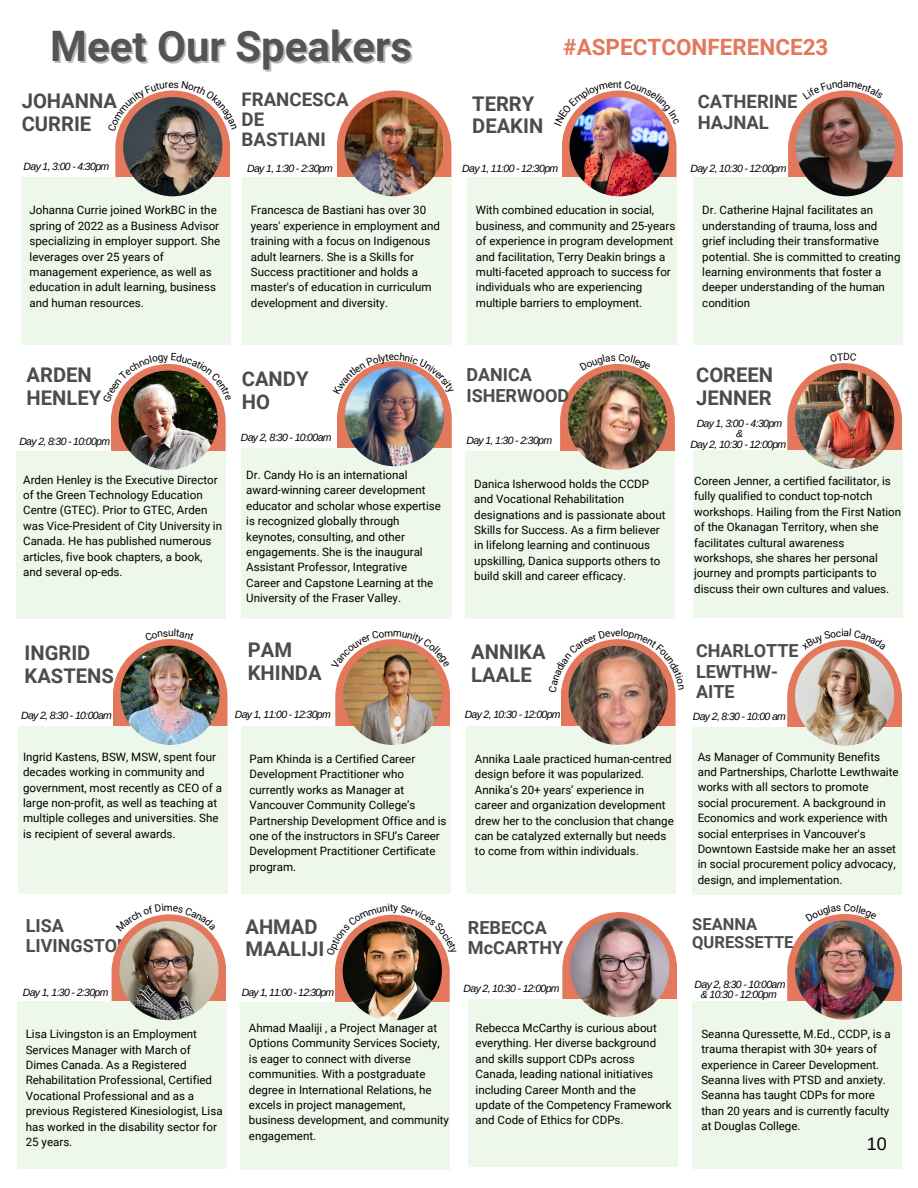
<style>
.page{position:relative;width:918px;height:1188px;background:#fff}
.page>*{position:absolute;margin:0;border:0;box-sizing:border-box;transform-origin:0 0}
.t1{font:700 42px "Roboto";color:#545454}
.t2{font:700 22.5px "Roboto";color:#e3785c}
.t3{font:700 20.25px/22.8px "Roboto";color:#4c4c4d}
.t4{font:700 18.75px/20.2px "Roboto";color:#4c4c4d}
.t5{font:700 18.45px/20.7px "Roboto";color:#4c4c4d}
.t6{font:700 18px/20.2px "Roboto";color:#4c4c4d}
.t7{font:18px "Arimo";color:#000}
.t8{font:700 16.5px/18px "Roboto";color:#4c4c4d}
.t9{font:11.55px/15.5px "Roboto";color:#000}
.t10{font:italic 10.5px "Arimo";letter-spacing:-.06em;color:#000}
.t11{font:italic 10.5px "Arimo";letter-spacing:-.08em;color:#000}
.t12{font:10.05px "Roboto";color:#000}
</style>
<div class="page">
<svg style="left:337px;top:90px;width:114px;height:88px"></svg>
<div style="left:242px;top:178px;width:209px;height:167px;background:#edf7ea"></div>
<img style="left:344px;top:97px;width:100px;height:99px;border-radius:50%">
<div style="left:467px;top:178px;width:210px;height:167px;background:#edf7ea"></div>
<div style="left:694px;top:178px;width:209px;height:167px;background:#edf7ea"></div>
<div style="left:466px;top:451px;width:209px;height:168px;background:#edf7ea"></div>
<div style="left:693px;top:450px;width:209px;height:168px;background:#edf7ea"></div>
<div style="left:18px;top:726px;width:209px;height:168px;background:#edf7ea"></div>
<div style="left:16px;top:451px;width:210px;height:168px;background:#edf7ea"></div>
<div style="left:241px;top:448px;width:211px;height:171px;background:#edf7ea"></div>
<div style="left:241px;top:726px;width:209px;height:168px;background:#edf7ea"></div>
<div style="left:466px;top:726px;width:210px;height:168px;background:#edf7ea"></div>
<div style="left:17px;top:1001px;width:209px;height:168px;background:#edf7ea"></div>
<div style="left:241px;top:1002px;width:209px;height:168px;background:#edf7ea"></div>
<svg style="left:562px;top:912px;width:115px;height:87px"></svg>
<div style="left:468px;top:999px;width:209px;height:168px;background:#edf7ea"></div>
<img style="left:570px;top:918px;width:99px;height:99px;border-radius:50%">
<div style="left:693px;top:1001px;width:209px;height:168px;background:#edf7ea"></div>
<div style="left:693px;top:727px;width:209px;height:168px;background:#edf7ea"></div>
<div style="left:21px;top:178px;width:209px;height:167px;background:#edf7ea"></div>
<img style="left:554px;top:90px;width:123px;height:107px">
<svg style="left:788px;top:90px;width:115px;height:107px"></svg>
<img style="left:560px;top:364px;width:115px;height:106px">
<img style="left:787px;top:363px;width:115px;height:106px">
<img style="left:113px;top:639px;width:114px;height:106px">
<img style="left:111px;top:364px;width:115px;height:106px">
<img style="left:337px;top:361px;width:115px;height:106px">
<img style="left:335px;top:639px;width:115px;height:106px">
<svg style="left:561px;top:639px;width:115px;height:106px"></svg>
<img style="left:112px;top:914px;width:114px;height:107px">
<img style="left:335px;top:914px;width:115px;height:107px">
<img style="left:787px;top:914px;width:115px;height:106px">
<img style="left:787px;top:640px;width:115px;height:106px">
<svg style="left:108px;top:90px;width:123px;height:142px"></svg>
<p class="t1" style="left:50px;top:23px;width:363px">Meet Our Speakers</p>
<p class="t2" style="left:563px;top:34px;width:267px">#ASPECTCONFERENCE23</p>
<p class="t4" style="left:242px;top:89px;width:109px">FRANCESCA<br>DE</p>
<p class="t4" style="left:242px;top:130px;width:86px">BASTIANI</p>
<p class="t3" style="left:22px;top:90px;width:97px">JOHANNA<br>CURRIE</p>
<p class="t5" style="left:698px;top:91px;width:101px">CATHERINE<br>HAJNAL</p>
<p class="t3" style="left:472px;top:92px;width:73px">TERRY<br>DEAKIN</p>
<p class="t10" style="left:24px;top:160px;width:87px">Day 1, 3:00 - 4:30pm</p>
<p class="t9" style="left:30px;top:203px;width:192px">Johanna Currie joined WorkBC in the spring of 2022 as a Business Advisor specializing in employer support. She leverages over 25 years of management experience, as well as education in adult learning, business and human resources.</p>
<p class="t10" style="left:247px;top:163px;width:87px">Day 1, 1:30 - 2:30pm</p>
<p class="t9" style="left:251px;top:203px;width:191px">Francesca de Bastiani has over 30 years' experience in employment and training with a focus on Indigenous adult learners. She is a Skills for Success practitioner and holds a master's of education in curriculum development and diversity.</p>
<p class="t10" style="left:462px;top:163px;width:98px">Day 1, 11:00 - 12:30pm</p>
<p class="t9" style="left:476px;top:203px;width:201px">With combined education in social, business, and community and 25-years of experience in program development and facilitation, Terry Deakin brings a multi-faceted approach to success for individuals who are experiencing multiple barriers to employment.</p>
<p class="t10" style="left:691px;top:162px;width:98px">Day 2, 10:30 - 12:00pm</p>
<p class="t9" style="left:702px;top:203px;width:200px">Dr. Catherine Hajnal facilitates an understanding of trauma, loss and grief including their transformative potential. She is committed to creating learning environments that foster a deeper understanding of the human condition</p>
<p class="t3" style="left:27px;top:363px;width:76px">ARDEN<br>HENLEY</p>
<p class="t10" style="left:19px;top:436px;width:92px">Day 2, 8:30 - 10:00pm</p>
<p class="t9" style="left:23px;top:472px;width:200px">Arden Henley is the Executive Director of the Green Technology Education Centre (GTEC). Prior to GTEC, Arden was Vice-President of City University in Canada. He has published numerous articles, five book chapters, a book, and several op-eds.</p>
<p class="t3" style="left:25px;top:641px;width:91px">INGRID<br>KASTENS</p>
<p class="t12" style="left:168px;top:627px;width:7px">u</p>
<p class="t3" style="left:242px;top:368px;width:68px">CANDY<br>HO</p>
<p class="t10" style="left:241px;top:431px;width:92px">Day 2, 8:30 - 10:00am</p>
<p class="t9" style="left:246px;top:467px;width:196px">Dr. Candy Ho is an international award-winning career development educator and scholar whose expertise is recognized globally through keynotes, consulting, and other engagements. She is the inaugural Assistant Professor, Integrative Career and Capstone Learning at the University of the Fraser Valley.</p>
<p class="t3" style="left:248px;top:639px;width:75px">PAM<br>KHINDA</p>
<p class="t6" style="left:466px;top:365px;width:104px">DANICA<br>ISHERWOOD</p>
<p class="t10" style="left:466px;top:434px;width:87px">Day 1, 1:30 - 2:30pm</p>
<p class="t9" style="left:474px;top:476px;width:193px">Danica Isherwood holds the CCDP and Vocational Rehabilitation designations and is passionate about Skills for Success. As a firm believer in lifelong learning and continuous upskilling, Danica supports others to build skill and career efficacy.</p>
<p class="t3" style="left:471px;top:641px;width:76px">ANNIKA<br>LAALE</p>
<p class="t12" style="left:615px;top:627px;width:7px">e</p>
<p class="t3" style="left:696px;top:364px;width:79px">COREEN<br>JENNER</p>
<p class="t10" style="left:697px;top:417px;width:87px">Day 1, 3:00 - 4:30pm</p>
<p class="t10" style="left:736px;top:428px;width:8px">&amp;</p>
<p class="t10" style="left:690px;top:438px;width:98px">Day 2, 10:30 - 12:00pm</p>
<p class="t9" style="left:694px;top:473px;width:209px">Coreen Jenner, a certified facilitator, is fully qualified to conduct top-notch workshops. Hailing from the First Nation of the Okanagan Territory, when she facilitates cultural awareness workshops, she shares her personal journey and prompts participants to discuss their own cultures and values.</p>
<p class="t6" style="left:696px;top:641px;width:104px">CHARLOTTE<br>LEWTHW-<br>AITE</p>
<p class="t10" style="left:21px;top:710px;width:92px">Day 2, 8:30 - 10:00am</p>
<p class="t10" style="left:235px;top:709px;width:98px">Day 1, 11:00 - 12:30pm</p>
<p class="t10" style="left:465px;top:709px;width:98px">Day 2, 10:30 - 12:00pm</p>
<p class="t10" style="left:693px;top:711px;width:95px">Day 2, 8:30 - 10:00 am</p>
<p class="t9" style="left:23px;top:749px;width:200px">Ingrid Kastens, BSW, MSW, spent four decades working in community and government, most recently as CEO of a large non-profit, as well as teaching at multiple colleges and universities. She is recipient of several awards.</p>
<p class="t9" style="left:250px;top:751px;width:198px">Pam Khinda is a Certified Career<br>Development Practitioner who currently works as Manager at<br>Vancouver Community College’s<br>Partnership Development Office and is one of the instructors in SFU’s Career<br>Development Practitioner Certificate program.</p>
<p class="t9" style="left:475px;top:751px;width:200px">Annika Laale practiced human-centred design before it was popularized.<br>Annika’s 20+ years’ experience in career and organization development drew her to the conclusion that change can be catalyzed externally but needs to come from within individuals.</p>
<p class="t9" style="left:698px;top:749px;width:202px">As Manager of Community Benefits and Partnerships, Charlotte Lewthwaite works with all sectors to promote social procurement. A background in Economics and work experience with social enterprises in Vancouver's Downtown Eastside make her an asset in social procurement policy advocacy, design, and implementation.</p>
<p class="t6" style="left:26px;top:916px;width:106px">LISA<br>LIVINGSTON</p>
<p class="t10" style="left:23px;top:986px;width:87px">Day 1, 1:30 - 2:30pm</p>
<p class="t9" style="left:26px;top:1027px;width:198px">Lisa Livingston is an Employment<br>Services Manager with March of<br>Dimes Canada. As a Registered<br>Rehabilitation Professional, Certified<br>Vocational Professional and as a previous Registered Kinesiologist, Lisa has worked in the disability sector for<br>25 years.</p>
<p class="t6" style="left:468px;top:918px;width:97px">REBECCA<br>McCARTHY</p>
<p class="t8" style="left:692px;top:915px;width:103px">SEANNA<br>QURESSETTE</p>
<p class="t3" style="left:245px;top:915px;width:80px">AHMAD<br>MAALIJI</p>
<p class="t11" style="left:242px;top:986px;width:94px">Day 1, 11:00 - 12:30pm</p>
<p class="t9" style="left:249px;top:1020px;width:202px">Ahmad Maaliji , a Project Manager at<br>Options Community Services Society, is eager to connect with diverse communities. With a postgraduate degree in International Relations, he excels in project management, business development, and community engagement.</p>
<p class="t9" style="left:476px;top:1020px;width:198px">Rebecca McCarthy is curious about everything. Her diverse background and skills support CDPs across Canada, leading national initiatives including Career Month and the update of the Competency Framework and Code of Ethics for CDPs.</p>
<p class="t10" style="left:695px;top:978px;width:92px">Day 2, 8:30 - 10:00am</p>
<p class="t10" style="left:701px;top:989px;width:77px">&amp; 10:30 - 12:00pm</p>
<p class="t10" style="left:464px;top:983px;width:98px">Day 2, 10:30 - 12:00pm</p>
<p class="t9" style="left:701px;top:1026px;width:191px">Seanna Quressette, M.Ed., CCDP, is a trauma therapist with 30+ years of experience in Career Development.<br>Seanna lives with PTSD and anxiety.<br>Seanna has taught CDPs for more than 20 years and is currently faculty at Douglas College.</p>
<p class="t7" style="left:867px;top:1134px;width:22px">10</p>
</div>
